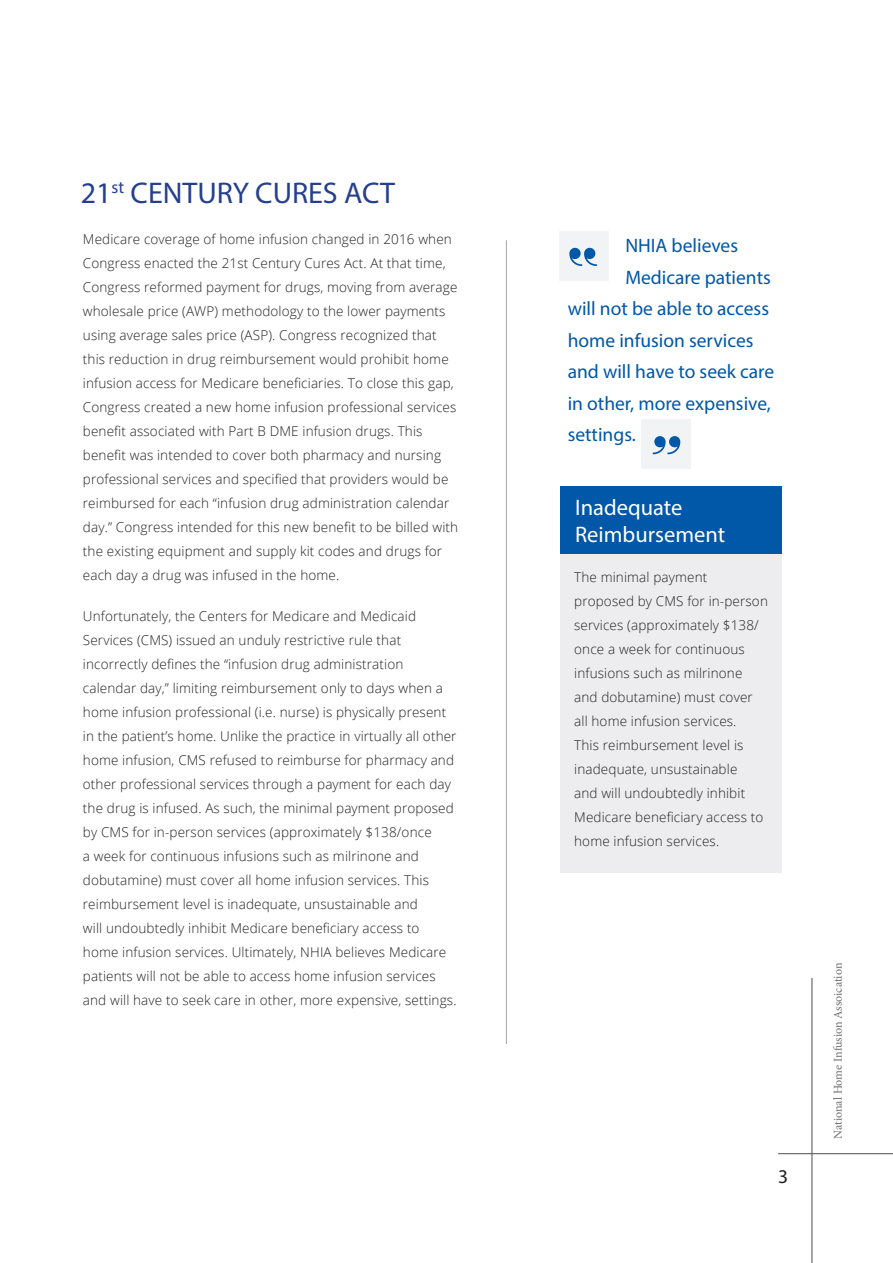
<style>
.page{position:relative;width:893px;height:1263px;background:#fff}
.page>*{position:absolute;margin:0;border:0;box-sizing:border-box;transform-origin:0 0}
.t1{font:30px "Myriad Pro";color:#253f8e}
.t2{font:22.5px "Myriad Pro";color:#fff}
.t3{font:19.5px "Myriad Pro";color:#0157a8}
.t4{font:19.5px "Myriad Pro";color:#231f20}
.t5{font:300 13.5px/24px "Open Sans";letter-spacing:.01em;color:#231f20}
.t6{font:12px "Minion Pro";letter-spacing:-.005em;color:#6f7073}
</style>
<div class="page">
<div style="left:559px;top:231px;width:49px;height:50px;background:#f2f3f4"></div>
<svg style="left:569px;top:248px;width:28px;height:18px"></svg>
<div style="left:561px;top:487px;width:221px;height:67px;background:#0157a8"></div>
<div style="left:561px;top:554px;width:221px;height:318px;background:#ededef"></div>
<hr style="left:506px;top:240px;width:1px;height:804px;background:#a5a6aa">
<div style="left:641px;top:420px;width:50px;height:49px;background:#f2f3f4"></div>
<svg style="left:653px;top:436px;width:27px;height:18px"></svg>
<hr style="left:812px;top:978px;width:1px;height:285px;background:#4e4f50">
<hr style="left:778px;top:1153px;width:115px;height:1px;background:#4e4f50">
<p class="t1" style="left:81px;top:174px;width:316px">21<sup>st</sup> CENTURY CURES ACT</p>
<p class="t5" style="left:83px;top:227px;width:377px">Medicare coverage of home infusion changed in 2016 when Congress enacted the 21st Century Cures Act. At that time, Congress reformed payment for drugs, moving from average wholesale price (AWP) methodology to the lower payments using average sales price (ASP). Congress recognized that this reduction in drug reimbursement would prohibit home infusion access for Medicare beneficiaries. To close this gap, Congress created a new home infusion professional services benefit associated with Part B DME infusion drugs. This benefit was intended to cover both pharmacy and nursing professional services and specified that providers would be reimbursed for each “infusion drug administration calendar day.” Congress intended for this new benefit to be billed with the existing equipment and supply kit codes and drugs for each day a drug was infused in the home.</p>
<p class="t5" style="left:83px;top:604px;width:375px">Unfortunately, the Centers for Medicare and Medicaid Services (CMS) issued an unduly restrictive rule that incorrectly defines the “infusion drug administration calendar day,” limiting reimbursement only to days when a home infusion professional (i.e. nurse) is physically present in the patient’s home. Unlike the practice in virtually all other home infusion, CMS refused to reimburse for pharmacy and other professional services through a payment for each day the drug is infused. As such, the minimal payment proposed by CMS for in-person services (approximately $138/once<br>a week for continuous infusions such as milrinone and dobutamine) must cover all home infusion services. This reimbursement level is inadequate, unsustainable and<br>will undoubtedly inhibit Medicare beneficiary access to home infusion services. Ultimately, NHIA believes Medicare patients will not be able to access home infusion services and will have to seek care in other, more expensive, settings.</p>
<p class="t3" style="left:625px;top:234px;width:114px">NHIA believes</p>
<p class="t3" style="left:625px;top:265px;width:147px">Medicare patients</p>
<p class="t3" style="left:568px;top:297px;width:203px">will not be able to access</p>
<p class="t3" style="left:568px;top:328px;width:187px">home infusion services</p>
<p class="t3" style="left:568px;top:360px;width:208px">and will have to seek care</p>
<p class="t3" style="left:568px;top:391px;width:205px">in other, more expensive,</p>
<p class="t3" style="left:568px;top:423px;width:70px">settings.</p>
<p class="t2" style="left:575px;top:493px;width:109px">Inadequate</p>
<p class="t2" style="left:575px;top:520px;width:152px">Reimbursement</p>
<p class="t5" style="left:574px;top:565px;width:195px">The minimal payment proposed by CMS for in-person services (approximately $138/ once a week for continuous infusions such as milrinone and dobutamine) must cover all home infusion services.<br>This reimbursement level is inadequate, unsustainable<br>and will undoubtedly inhibit<br>Medicare beneficiary access to home infusion services.</p>
<p class="t4" style="left:778px;top:1164px;width:12px">3</p>
<p class="t6" style="left:830px;top:1138px;width:177px;rotate:-90deg">National Home Infusion Assoication</p>
</div>
